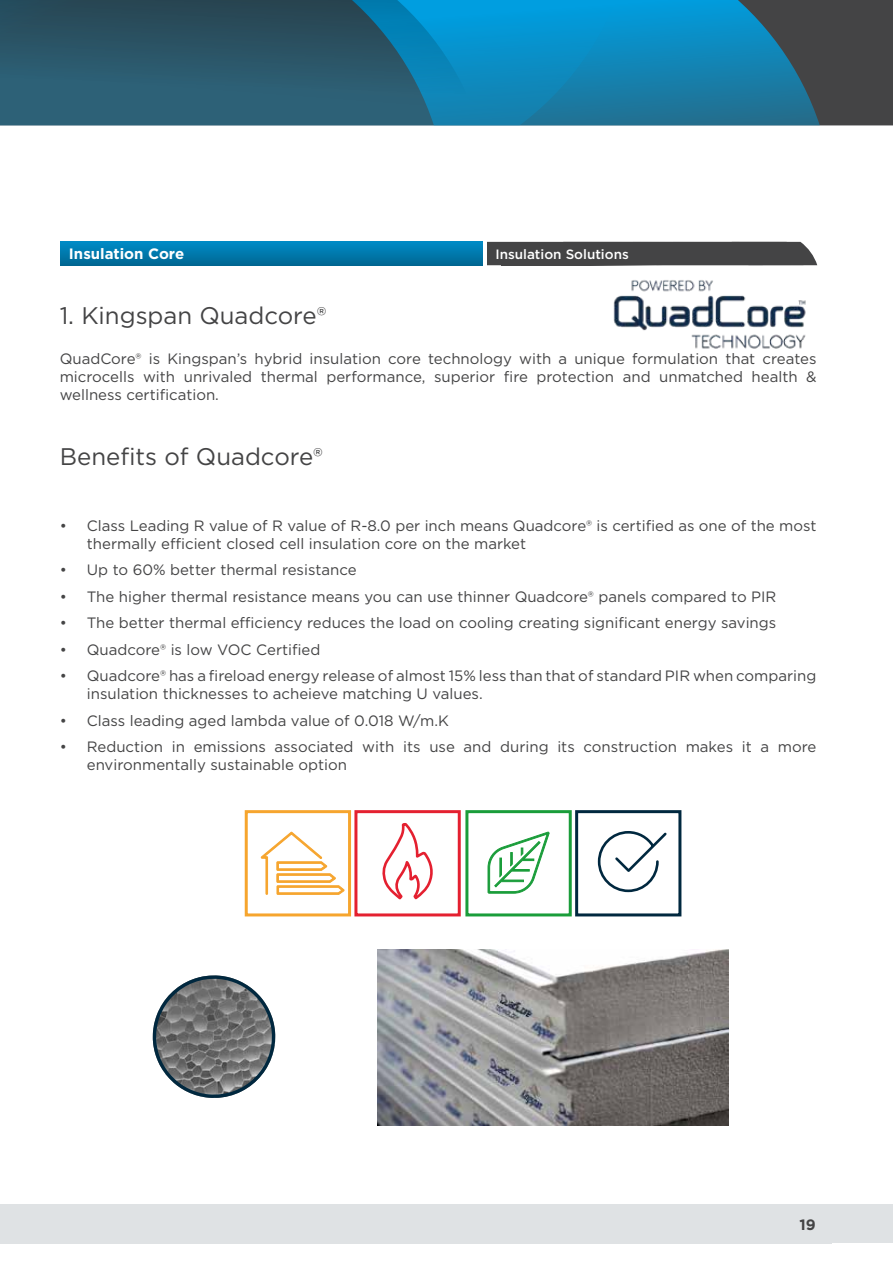
<style>
.page{position:relative;width:893px;height:1263px;background:#fff}
.page>*{position:absolute;margin:0;border:0;box-sizing:border-box;transform-origin:0 0}
.t1{font:24px "Gotham";color:#444445}
.t2{font:15px/18px "Gotham";color:#444445}
.t3{font:700 15px "Gotham";color:#fff}
.t4{font:700 15px "Gotham";color:#444445}
.t5{font:500 13.5px "Gotham";color:#fff}
</style>
<div class="page">
<div style="left:820px;top:0;width:73px;height:125px;background:#444445"></div>
<div style="left:0;top:1204px;width:893px;height:38px;background:#dfe2e4"></div>
<div style="left:0;top:1205px;width:831px;height:39px;background:#dfe2e4"></div>
<svg style="left:622px;top:0;width:198px;height:125px;background:#1b79a0"></svg>
<svg style="left:479px;top:0;width:143px;height:125px;background:#0c8bc0"></svg>
<svg style="left:0;top:0;width:479px;height:125px;background:#255f78"></svg>
<div style="left:487px;top:242px;width:330px;height:23px;background:#444445"></div>
<div style="left:501px;top:242px;width:220px;height:23px;background:#444445"></div>
<svg style="left:60px;top:242px;width:423px;height:23px;background:#0079ac"></svg>
<img style="left:613px;top:280px;width:193px;height:69px">
<svg style="left:382px;top:824px;width:51px;height:76px"></svg>
<div style="left:354px;top:810px;width:107px;height:106px;border:3px solid #e42030"></div>
<svg style="left:260px;top:831px;width:85px;height:64px"></svg>
<div style="left:245px;top:810px;width:106px;height:106px;border:3px solid #f6a52e"></div>
<svg style="left:487px;top:831px;width:63px;height:63px"></svg>
<div style="left:465px;top:810px;width:107px;height:106px;border:3px solid #1a9d3a"></div>
<svg style="left:597px;top:831px;width:70px;height:62px"></svg>
<div style="left:575px;top:810px;width:106px;height:106px;border:3px solid #00283f"></div>
<svg style="left:152px;top:975px;width:124px;height:123px"></svg>
<img style="left:377px;top:950px;width:351px;height:175px">
<p class="t3" style="left:69px;top:244px;width:117px">Insulation Core</p>
<p class="t5" style="left:495px;top:245px;width:135px">Insulation Solutions</p>
<h1 class="t1" style="left:60px;top:300px;width:268px">1. Kingspan Quadcore®</h1>
<p class="t2" style="left:60px;top:349px;width:758px;text-align:justify">QuadCore® is Kingspan’s hybrid insulation core technology with a unique formulation that creates microcells with unrivaled thermal performance, superior fire protection and unmatched health &amp; wellness certification.</p>
<h1 class="t1" style="left:60px;top:441px;width:264px">Benefits of Quadcore®</h1>
<p class="t2" style="left:87px;top:516px;width:731px;text-indent:-27px">• Class Leading R value of R value of R-8.0 per inch means Quadcore® is certified as one of the most thermally efficient closed cell insulation core on the market</p>
<p class="t2" style="left:60px;top:561px;width:298px">• Up to 60% better thermal resistance</p>
<p class="t2" style="left:60px;top:587px;width:718px">• The higher thermal resistance means you can use thinner Quadcore® panels compared to PIR</p>
<p class="t2" style="left:60px;top:614px;width:718px">• The better thermal efficiency reduces the load on cooling creating significant energy savings</p>
<p class="t2" style="left:60px;top:640px;width:262px">• Quadcore® is low VOC Certified</p>
<p class="t2" style="left:87px;top:667px;width:731px;text-indent:-27px">• Quadcore® has a fireload energy release of almost 15% less than that of standard PIR when comparing insulation thicknesses to acheieve matching U values.</p>
<p class="t2" style="left:60px;top:711px;width:390px">• Class leading aged lambda value of 0.018 W/m.K</p>
<p class="t2" style="left:87px;top:738px;width:731px;text-indent:-27px">• Reduction in emissions associated with its use and during its construction makes it a more environmentally sustainable option</p>
<p class="t4" style="left:799px;top:1215px;width:18px">19</p>
</div>
